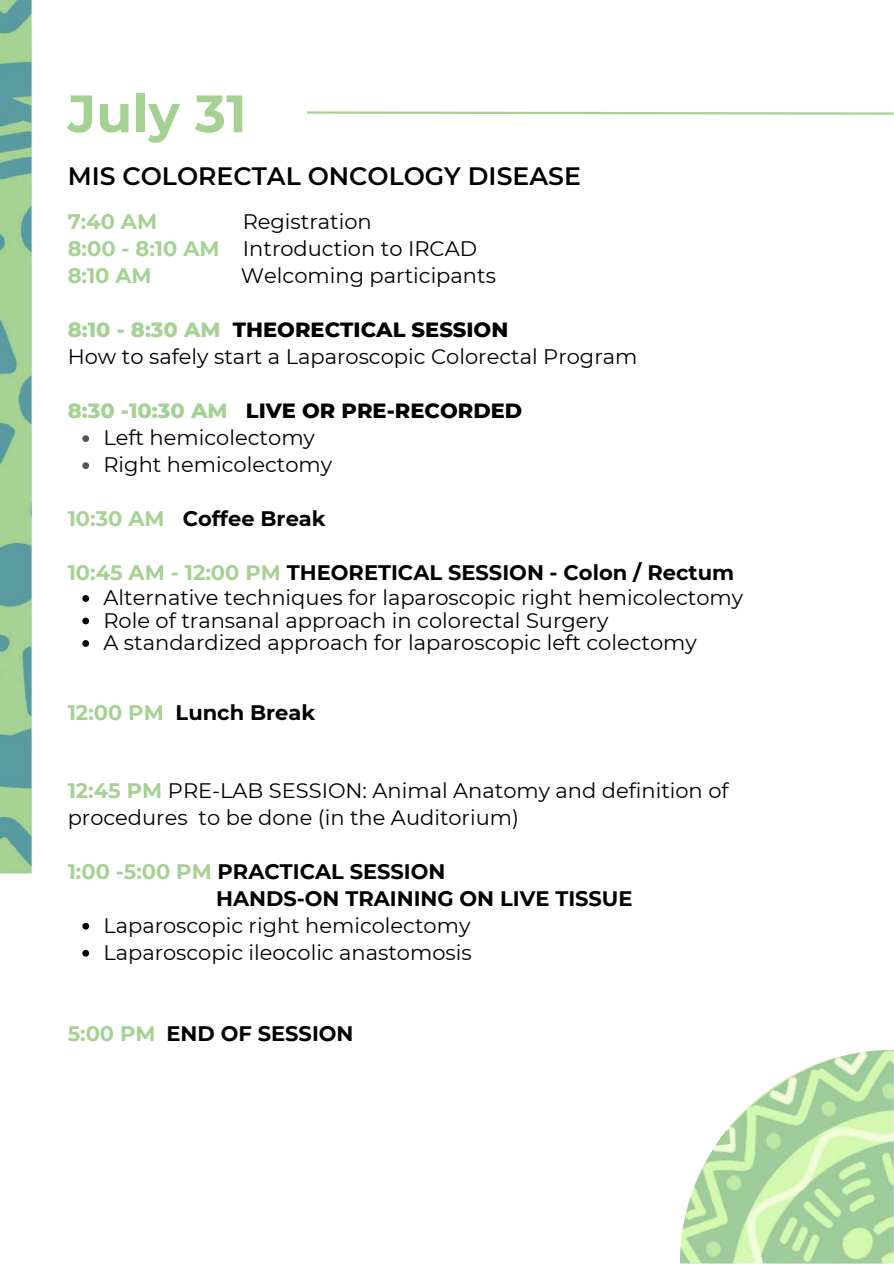
<style>
.page{position:relative;width:894px;height:1264px;background:#fff}
.page>*{position:absolute;margin:0;border:0;box-sizing:border-box;transform-origin:0 0}
.t1{font:700 52.5px "Montserrat";color:#a5d293}
.t2{font:600 25.2px "Montserrat";color:#000}
.t3{font:21px/27px "Montserrat";color:#000}
.t4{font:700 21px/27px "Montserrat";color:#000}
.t5{font:700 21px "Montserrat";color:#a5d293}
.s1{font-weight:700;color:#a5d293}
.s2{font-weight:800;color:#a5d293}
.s3{font-weight:800}
.s4{color:#a5d293}
.s5{font-weight:700}
</style>
<div class="page">
<svg style="left:307px;top:111px;width:586px;height:4px"></svg>
<svg style="left:82px;top:435px;width:7px;height:7px"></svg>
<svg style="left:82px;top:462px;width:7px;height:7px"></svg>
<svg style="left:82px;top:595px;width:7px;height:7px"></svg>
<svg style="left:82px;top:617px;width:7px;height:7px"></svg>
<svg style="left:82px;top:640px;width:7px;height:7px"></svg>
<img style="left:0;top:0;width:33px;height:874px">
<img style="left:680px;top:1049px;width:213px;height:214px">
<svg style="left:714px;top:1128px;width:22px;height:17px"></svg>
<svg style="left:82px;top:922px;width:7px;height:7px"></svg>
<svg style="left:82px;top:949px;width:7px;height:7px"></svg>
<h1 class="t1" style="left:68px;top:81px;width:180px">July 31</h1>
<p class="t2" style="left:68px;top:161px;width:514px">MIS COLORECTAL ONCOLOGY DISEASE</p>
<p class="t3" style="left:68px;top:208px;width:411px;text-indent:175px">Registration<br><span class="s1">8:00 - 8:10 AM</span> Introduction to IRCAD<br><span class="s1">8:10 AM</span></p>
<p class="t5" style="left:68px;top:209px;width:91px">7:40 AM</p>
<p class="t3" style="left:241px;top:262px;width:256px">Welcoming participants</p>
<p class="t3" style="left:68px;top:316px;width:571px"><span class="s2">8:10 - 8:30 AM</span> <span class="s3">THEORECTICAL SESSION<br></span>How to safely start a Laparoscopic Colorectal Program</p>
<p class="t3" style="left:103px;top:397px;width:420px;text-indent:-36px"><span class="s2">8:30 -10:30 AM</span> <span class="s3">LIVE OR PRE-RECORDED<br></span>Left hemicolectomy<br>Right hemicolectomy</p>
<p class="t4" style="left:68px;top:505px;width:259px"><span class="s4">10:30 AM</span> Coffee Break</p>
<p class="t3" style="left:103px;top:560px;width:641px;line-height:24.8px;text-indent:-36px"><span class="s1">10:45 AM - 12:00 PM</span> <span class="s5">THEORETICAL SESSION - Colon / Rectum<br></span>Alternative techniques for laparoscopic right hemicolectomy</p>
<p class="t3" style="left:103px;top:609px;width:595px;line-height:22.5px">Role of transanal approach in colorectal Surgery<br>A standardized approach for laparoscopic left colectomy</p>
<p class="t4" style="left:68px;top:699px;width:249px"><span class="s4">12:00 PM</span> Lunch Break</p>
<p class="t3" style="left:68px;top:776px;width:662px"><span class="s1">12:45 PM</span> PRE-LAB SESSION: Animal Anatomy and definition of procedures to be done (in the Auditorium)</p>
<p class="t4" style="left:216px;top:857px;width:418px;text-indent:-148px"><span class="s4">1:00 -5:00 PM</span> PRACTICAL SESSION<br>HANDS-ON TRAINING ON LIVE TISSUE</p>
<p class="t3" style="left:103px;top:911px;width:369px">Laparoscopic right hemicolectomy<br>Laparoscopic ileocolic anastomosis</p>
<p class="t4" style="left:68px;top:1019px;width:287px"><span class="s4">5:00 PM</span> END OF SESSION</p>
</div>
